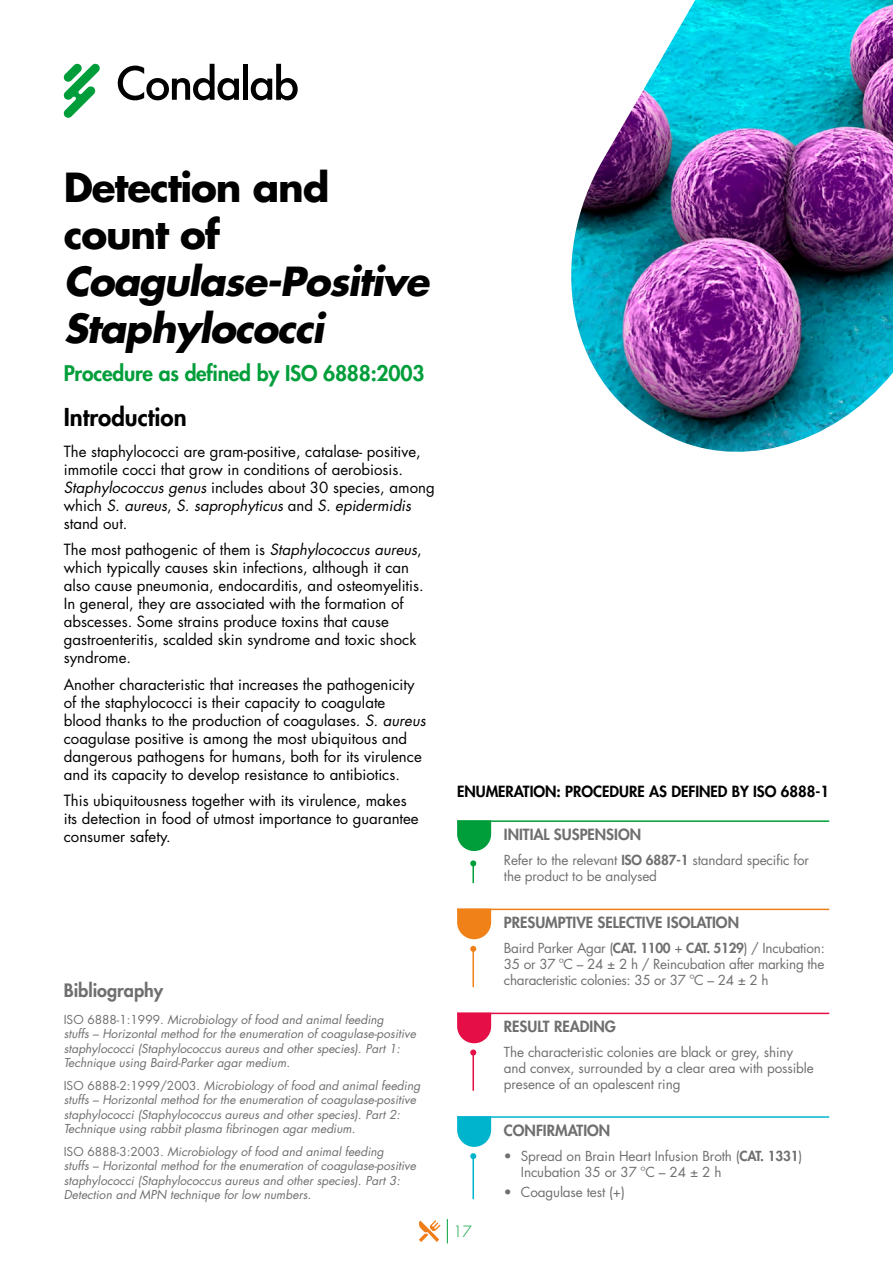
<style>
.page{position:relative;width:893px;height:1263px;background:#fff}
.page>*{position:absolute;margin:0;border:0;box-sizing:border-box;transform-origin:0 0}
.t1{font:italic 700 39px/46.8px "Futura Std";letter-spacing:-.03em;color:#000}
.t2{font:700 39px/46.8px "Futura Std";letter-spacing:-.03em;color:#000}
.t3{font:800 24px "Futura Std";color:#000}
.t4{font:800 21px "Futura Std";letter-spacing:-.01em;color:#009e3a}
.t5{font:800 18px "Futura Std";color:#706f6f}
.t6{font:15px/18px "Futura Std";color:#000}
.t7{font:800 15px "Futura Std";color:#706f6f}
.t8{font:800 15px "Futura Std";color:#000}
.t9{font:300 15px "Futura Std";color:#009e3a}
.t10{font:13.5px/16.2px "Futura Std";letter-spacing:-.01em;color:#706f6f}
.t11{font:italic 12px/14.4px "Futura Std";color:#706f6f}
.s1{font-style:italic}
.s2{font-style:normal}
.s3{font-weight:800}
</style>
<div class="page">
<svg style="left:419px;top:1220px;width:21px;height:22px"></svg>
<svg style="left:447px;top:1219px;width:1px;height:24px"></svg>
<img style="left:571px;top:0;width:322px;height:452px">
<svg style="left:64px;top:64px;width:36px;height:54px"></svg>
<svg style="left:118px;top:64px;width:121px;height:36px"></svg>
<div style="left:243px;top:64px;width:5px;height:36px;background:#000"></div>
<svg style="left:251px;top:64px;width:47px;height:36px"></svg>
<svg style="left:457px;top:910px;width:34px;height:29px"></svg>
<hr style="left:472px;top:949px;width:2px;height:38px;background:#f08018">
<svg style="left:470px;top:946px;width:6px;height:6px"></svg>
<hr style="left:457px;top:909px;width:372px;height:1px;background:#f08018">
<svg style="left:457px;top:1014px;width:34px;height:29px"></svg>
<hr style="left:472px;top:1052px;width:2px;height:39px;background:#e50e46">
<svg style="left:470px;top:1049px;width:6px;height:6px"></svg>
<hr style="left:457px;top:1013px;width:372px;height:1px;background:#e50e46">
<svg style="left:457px;top:1118px;width:34px;height:29px"></svg>
<hr style="left:472px;top:1156px;width:2px;height:43px;background:#00b4ce">
<svg style="left:470px;top:1153px;width:6px;height:6px"></svg>
<hr style="left:457px;top:1116px;width:372px;height:2px;background:#00b4ce">
<svg style="left:457px;top:822px;width:34px;height:29px"></svg>
<hr style="left:472px;top:863px;width:2px;height:20px;background:#009e3a">
<svg style="left:470px;top:860px;width:6px;height:6px"></svg>
<hr style="left:457px;top:820px;width:372px;height:2px;background:#009e3a">
<h1 class="t2" style="left:64px;top:164px;width:267px">Detection and count of</h1>
<h1 class="t1" style="left:64px;top:258px;width:367px">Coagulase-Positive<br>Staphylococci</h1>
<h3 class="t4" style="left:64px;top:360px;width:362px">Procedure as defined by ISO 6888:2003</h3>
<h2 class="t3" style="left:64px;top:402px;width:124px">Introduction</h2>
<p class="t6" style="left:64px;top:442px;width:372px">The staphylococci are gram-positive, catalase- positive, immotile cocci that grow in conditions of aerobiosis.<br><span class="s1">Staphylococcus genus</span> includes about 30 species, among which <span class="s1">S. aureus</span>, <span class="s1">S. saprophyticus</span> and <span class="s1">S. epidermidis </span>stand out.</p>
<p class="t6" style="left:64px;top:541px;width:361px">The most pathogenic of them is <span class="s1">Staphylococcus aureus</span>, which typically causes skin infections, although it can also cause pneumonia, endocarditis, and osteomyelitis.<br>In general, they are associated with the formation of abscesses. Some strains produce toxins that cause gastroenteritis, scalded skin syndrome and toxic shock syndrome.</p>
<p class="t6" style="left:64px;top:675px;width:363px">Another characteristic that increases the pathogenicity of the staphylococci is their capacity to coagulate blood thanks to the production of coagulases. <span class="s1">S. aureus </span>coagulase positive is among the most ubiquitous and dangerous pathogens for humans, both for its virulence and its capacity to develop resistance to antibiotics.</p>
<p class="t6" style="left:64px;top:792px;width:356px">This ubiquitousness together with its virulence, makes its detection in food of utmost importance to guarantee consumer safety.</p>
<p class="t5" style="left:64px;top:978px;width:101px">Bibliography</p>
<p class="t11" style="left:64px;top:1012px;width:354px"><span class="s2">ISO 6888-1:1999.</span> Microbiology of food and animal feeding<br>stuffs – Horizontal method for the enumeration of coagulase-positive staphylococci (Staphylococcus aureus and other species). Part 1:<br>Technique using Baird-Parker agar medium.</p>
<p class="t11" style="left:64px;top:1078px;width:358px"><span class="s2">ISO 6888-2:1999/2003.</span> Microbiology of food and animal feeding stuffs – Horizontal method for the enumeration of coagulase-positive staphylococci (Staphylococcus aureus and other species). Part 2:<br>Technique using rabbit plasma fibrinogen agar medium.</p>
<p class="t11" style="left:64px;top:1144px;width:354px"><span class="s2">ISO 6888-3:2003.</span> Microbiology of food and animal feeding<br>stuffs – Horizontal method for the enumeration of coagulase-positive staphylococci (Staphylococcus aureus and other species). Part 3:<br>Detection and MPN technique for low numbers.</p>
<p class="t8" style="left:457px;top:782px;width:374px">ENUMERATION: PROCEDURE AS DEFINED BY ISO 6888-1</p>
<p class="t7" style="left:504px;top:825px;width:139px">INITIAL SUSPENSION</p>
<p class="t10" style="left:504px;top:852px;width:307px">Refer to the relevant <span class="s3">ISO 6887-1</span> standard specific for the product to be analysed</p>
<p class="t9" style="left:453px;top:1222px;width:20px">17</p>
<p class="t7" style="left:504px;top:913px;width:237px">PRESUMPTIVE SELECTIVE ISOLATION</p>
<p class="t10" style="left:504px;top:940px;width:322px;text-align:justify">Baird Parker Agar (<span class="s3">CAT. 1100</span> + <span class="s3">CAT. 5129</span>) / Incubation:<br>35 or 37 ºC – 24 ± 2 h / Reincubation after marking the characteristic colonies: 35 or 37 ºC – 24 ± 2 h</p>
<p class="t7" style="left:504px;top:1017px;width:113px">RESULT READING</p>
<p class="t10" style="left:504px;top:1044px;width:311px">The characteristic colonies are black or grey, shiny and convex, surrounded by a clear area with possible presence of an opalescent ring</p>
<p class="t7" style="left:504px;top:1121px;width:108px">CONFIRMATION</p>
<p class="t10" style="left:521px;top:1147px;width:283px;text-indent:-17px">• Spread on Brain Heart Infusion Broth (<span class="s3">CAT. 1331</span>)<br>Incubation 35 or 37 ºC – 24 ± 2 h</p>
<p class="t10" style="left:504px;top:1184px;width:123px">• Coagulase test (+)</p>
</div>
